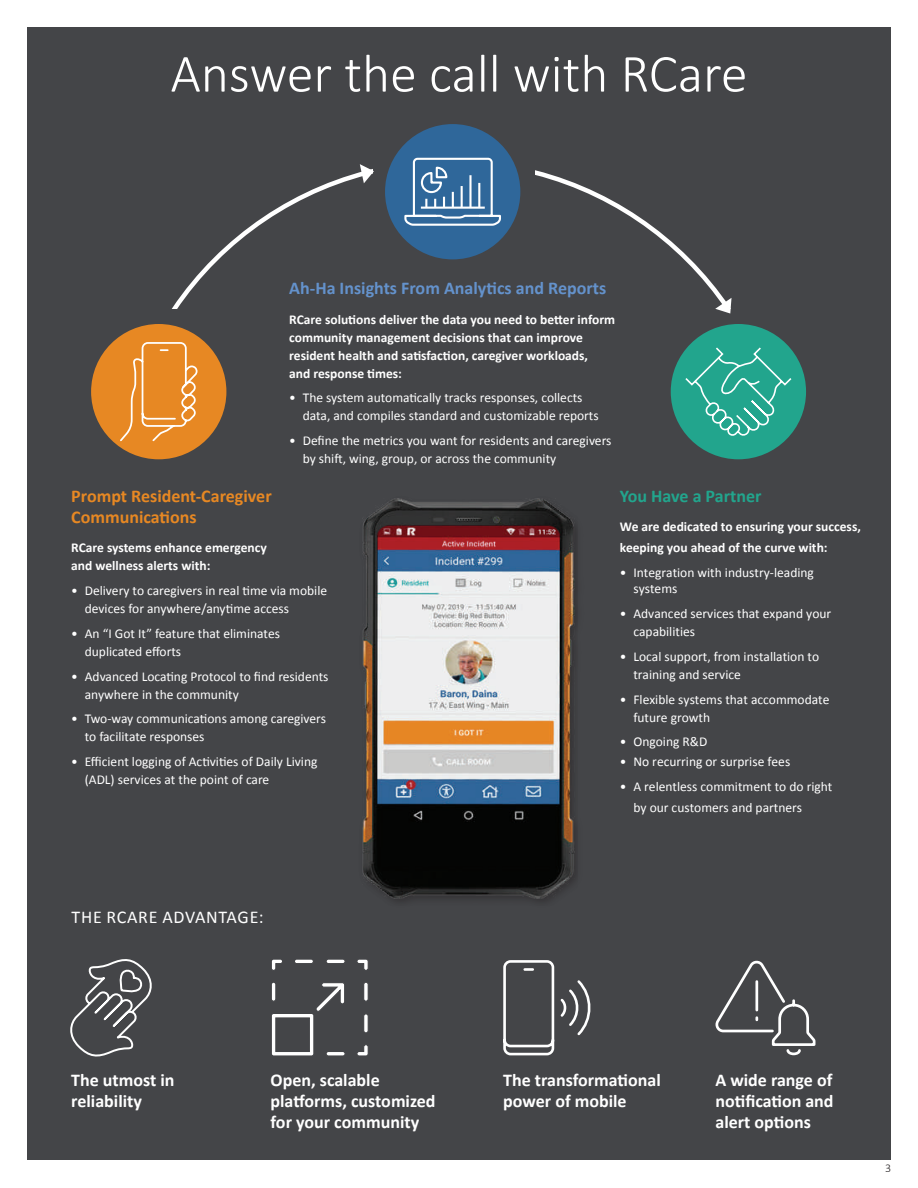
<style>
.page{position:relative;width:918px;height:1188px;background:#fff}
.page>*{position:absolute;margin:0;border:0;box-sizing:border-box;transform-origin:0 0}
.t1{font:300 54px "Calibri";color:#fff}
.t2{font:700 18px/21px "Calibri";color:#fff}
.t3{font:700 18px/21px "Calibri";color:#e78823}
.t4{font:700 18px "Calibri";color:#6492cc}
.t5{font:18px "Calibri";letter-spacing:.04em;color:#fff}
.t6{font:700 18px "Calibri";color:#22a58d}
.t7{font:13.5px/18px "Calibri";color:#fff}
.t8{font:700 13.5px/18px "Calibri";color:#fff}
.t9{font:300 12px "Calibri";color:#231f20}
</style>
<div class="page">
<div style="left:27px;top:27px;width:864px;height:1133px;background:#444548"></div>
<svg style="left:70px;top:959px;width:82px;height:98px"></svg>
<svg style="left:271px;top:959px;width:11px;height:11px"></svg>
<svg style="left:295px;top:959px;width:50px;height:4px"></svg>
<svg style="left:357px;top:959px;width:11px;height:11px"></svg>
<svg style="left:364px;top:982px;width:4px;height:51px"></svg>
<svg style="left:357px;top:1045px;width:11px;height:11px"></svg>
<svg style="left:271px;top:982px;width:74px;height:74px"></svg>
<svg style="left:503px;top:960px;width:88px;height:96px"></svg>
<svg style="left:715px;top:960px;width:101px;height:96px"></svg>
<img style="left:362px;top:499px;width:213px;height:400px">
<div style="left:91px;top:324px;width:135px;height:135px;background:#e78823;border-radius:50%"></div>
<svg style="left:120px;top:342px;width:78px;height:100px"></svg>
<div style="left:385px;top:124px;width:135px;height:135px;background:#2f679a;border-radius:50%"></div>
<svg style="left:404px;top:157px;width:97px;height:69px"></svg>
<hr style="left:422px;top:207px;width:62px;height:2px;background:#fff">
<div style="left:671px;top:324px;width:135px;height:135px;background:#22a58d;border-radius:50%"></div>
<svg style="left:684px;top:346px;width:109px;height:92px"></svg>
<svg style="left:715px;top:298px;width:17px;height:16px"></svg>
<svg style="left:360px;top:164px;width:14px;height:19px"></svg>
<h1 class="t1" style="left:170px;top:40px;width:579px">Answer the call with RCare</h1>
<h2 class="t4" style="left:289px;top:276px;width:318px">Ah-Ha Insights From Analytics and Reports</h2>
<p class="t8" style="left:289px;top:310px;width:327px">RCare solutions deliver the data you need to better inform community management decisions that can improve resident health and satisfaction, caregiver workloads,<br>and response times:</p>
<p class="t7" style="left:303px;top:389px;width:298px;text-indent:-14px">• The system automatically tracks responses, collects data, and compiles standard and customizable reports</p>
<p class="t7" style="left:303px;top:431px;width:310px;text-indent:-14px">• Define the metrics you want for residents and caregivers by shift, wing, group, or across the community</p>
<h2 class="t3" style="left:71px;top:485px;width:202px">Prompt Resident-Caregiver<br>Communications</h2>
<p class="t8" style="left:71px;top:538px;width:197px">RCare systems enhance emergency and wellness alerts with:</p>
<p class="t7" style="left:85px;top:581px;width:244px;text-indent:-14px">• Delivery to caregivers in real time via mobile devices for anywhere/anytime access</p>
<p class="t7" style="left:85px;top:624px;width:197px;text-indent:-14px">• An “I Got It” feature that eliminates duplicated efforts</p>
<p class="t7" style="left:85px;top:667px;width:245px;text-indent:-14px">• Advanced Locating Protocol to find residents anywhere in the community</p>
<p class="t7" style="left:85px;top:709px;width:243px;text-indent:-14px">• Two-way communications among caregivers to facilitate responses</p>
<p class="t7" style="left:85px;top:752px;width:234px;text-indent:-14px">• Efficient logging of Activities of Daily Living (ADL) services at the point of care</p>
<h2 class="t5" style="left:72px;top:904px;width:194px">THE RCARE ADVANTAGE:</h2>
<h2 class="t6" style="left:620px;top:483px;width:143px">You Have a Partner</h2>
<p class="t8" style="left:620px;top:516px;width:242px;line-height:21px">We are dedicated to ensuring your success, keeping you ahead of the curve with:</p>
<p class="t7" style="left:633px;top:564px;width:182px;line-height:16.2px;text-indent:-14px">• Integration with industry-leading systems</p>
<p class="t7" style="left:633px;top:604px;width:199px;text-indent:-14px">• Advanced services that expand your capabilities</p>
<p class="t7" style="left:633px;top:647px;width:187px;text-indent:-14px">• Local support, from installation to training and service</p>
<p class="t7" style="left:633px;top:690px;width:198px;text-indent:-14px">• Flexible systems that accommodate future growth</p>
<p class="t7" style="left:620px;top:732px;width:89px">• Ongoing R&amp;D</p>
<p class="t7" style="left:620px;top:752px;width:172px">• No recurring or surprise fees</p>
<p class="t7" style="left:633px;top:776px;width:201px;line-height:21px;text-indent:-14px">• A relentless commitment to do right by our customers and partners</p>
<h2 class="t2" style="left:71px;top:1069px;width:105px">The utmost in reliability</h2>
<h2 class="t2" style="left:271px;top:1069px;width:167px">Open, scalable platforms, customized for your community</h2>
<h2 class="t2" style="left:715px;top:1069px;width:120px;text-align:justify">A wide range of notification and alert options</h2>
<h2 class="t2" style="left:503px;top:1069px;width:159px">The transformational power of mobile</h2>
<p class="t9" style="left:885px;top:1160px;width:8px">3</p>
</div>
